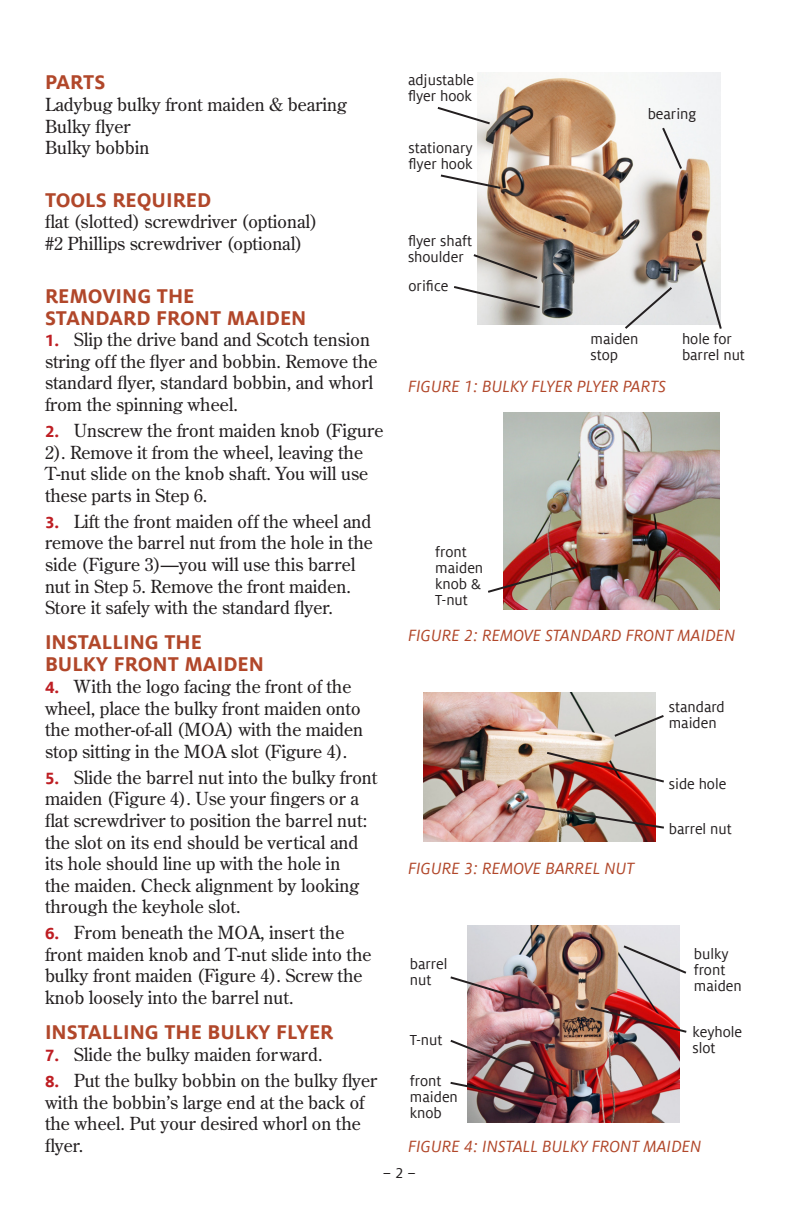
<style>
.page{position:relative;width:792px;height:1224px;background:#fff}
.page>*{position:absolute;margin:0;border:0;box-sizing:border-box;transform-origin:0 0}
.section_header{font:700 22px/22px "Milo Offc";color:#b1472a}
.paragraph_-_tight{font:18px/21.6px "Century Old Style Std";color:#231f20}
.figure_label{font:italic 18px "Milo Offc";color:#b1472a}
.call-out{font:16px/16px "Milo Offc";color:#231f20}
.s1{font-family:"Milo Offc";font-weight:700;color:#be1e23}
</style>
<div class="page">
<img style="left:477px;top:72px;width:243px;height:253px">
<svg style="left:623px;top:285px;width:51px;height:44px;background:#dadbdc"></svg>
<svg style="left:660px;top:126px;width:24px;height:45px"></svg>
<svg style="left:437px;top:105px;width:55px;height:21px"></svg>
<svg style="left:440px;top:173px;width:63px;height:17px"></svg>
<svg style="left:454px;top:253px;width:88px;height:57px"></svg>
<svg style="left:694px;top:241px;width:28px;height:88px;background:#d7d5d2"></svg>
<img style="left:504px;top:412px;width:216px;height:197px">
<img style="left:423px;top:693px;width:233px;height:148px">
<svg style="left:612px;top:713px;width:52px;height:25px"></svg>
<img style="left:545px;top:750px;width:119px;height:34px">
<img style="left:524px;top:804px;width:140px;height:26px">
<img style="left:468px;top:925px;width:211px;height:197px">
<svg style="left:450px;top:975px;width:91px;height:31px"></svg>
<img style="left:450px;top:1038px;width:119px;height:69px">
<svg style="left:621px;top:944px;width:66px;height:31px;background:#d4d3d7"></svg>
<img style="left:588px;top:1005px;width:99px;height:29px">
<svg style="left:488px;top:565px;width:90px;height:29px;background:#ac8a7b"></svg>
<p class="section_header" style="left:45px;top:72px;width:62px">PARTS</p>
<p class="paragraph_-_tight" style="left:45px;top:93px;width:304px">Ladybug bulky front maiden &amp; bearing</p>
<p class="paragraph_-_tight" style="left:45px;top:115px;width:87px">Bulky flyer</p>
<p class="paragraph_-_tight" style="left:45px;top:137px;width:106px">Bulky bobbin</p>
<p class="section_header" style="left:45px;top:189px;width:168px">TOOLS REQUIRED</p>
<p class="paragraph_-_tight" style="left:45px;top:211px;width:274px">flat (slotted) screwdriver (optional)</p>
<p class="paragraph_-_tight" style="left:45px;top:232px;width:259px">#2 Phillips screwdriver (optional)</p>
<p class="section_header" style="left:45px;top:285px;width:263px">REMOVING THE<br>STANDARD FRONT MAIDEN</p>
<p class="paragraph_-_tight" style="left:45px;top:329px;width:334px"><span class="s1">1.</span> Slip the drive band and Scotch tension string off the flyer and bobbin. Remove the standard flyer, standard bobbin, and whorl from the spinning wheel.</p>
<p class="paragraph_-_tight" style="left:45px;top:419px;width:340px"><span class="s1">2.</span> Unscrew the front maiden knob (Figure 2). Remove it from the wheel, leaving the T-nut slide on the knob shaft. You will use these parts in Step 6.</p>
<p class="paragraph_-_tight" style="left:45px;top:510px;width:329px"><span class="s1">3.</span> Lift the front maiden off the wheel and remove the barrel nut from the hole in the side (Figure 3)—you will use this barrel nut in Step 5. Remove the front maiden.<br>Store it safely with the standard flyer.</p>
<p class="section_header" style="left:45px;top:632px;width:221px">INSTALLING THE<br>BULKY FRONT MAIDEN</p>
<p class="paragraph_-_tight" style="left:45px;top:675px;width:320px"><span class="s1">4.</span> With the logo facing the front of the wheel, place the bulky front maiden onto the mother-of-all (MOA) with the maiden stop sitting in the MOA slot (Figure 4).</p>
<p class="paragraph_-_tight" style="left:45px;top:766px;width:334px"><span class="s1">5.</span> Slide the barrel nut into the bulky front maiden (Figure 4). Use your fingers or a flat screwdriver to position the barrel nut: the slot on its end should be vertical and its hole should line up with the hole in<br>the maiden. Check alignment by looking through the keyhole slot.</p>
<p class="paragraph_-_tight" style="left:45px;top:922px;width:328px"><span class="s1">6.</span> From beneath the MOA, insert the front maiden knob and T-nut slide into the bulky front maiden (Figure 4). Screw the knob loosely into the barrel nut.</p>
<p class="section_header" style="left:45px;top:1021px;width:290px">INSTALLING THE BULKY FLYER</p>
<p class="paragraph_-_tight" style="left:45px;top:1043px;width:279px"><span class="s1">7.</span> Slide the bulky maiden forward.</p>
<p class="paragraph_-_tight" style="left:45px;top:1069px;width:334px"><span class="s1">8.</span> Put the bulky bobbin on the bulky flyer with the bobbin’s large end at the back of the wheel. Put your desired whorl on the flyer.</p>
<p class="call-out" style="left:408px;top:72px;width:68px">adjustable</p>
<p class="call-out" style="left:408px;top:88px;width:65px">flyer hook</p>
<p class="call-out" style="left:409px;top:140px;width:66px">stationary</p>
<p class="call-out" style="left:409px;top:156px;width:65px">flyer hook</p>
<p class="call-out" style="left:408px;top:233px;width:66px">flyer shaft shoulder</p>
<p class="call-out" style="left:409px;top:278px;width:41px">orifice</p>
<p class="call-out" style="left:648px;top:107px;width:50px">bearing</p>
<p class="call-out" style="left:591px;top:332px;width:50px">maiden stop</p>
<p class="call-out" style="left:682px;top:332px;width:64px">hole for barrel nut</p>
<p class="figure_label" style="left:408px;top:377px;width:260px">FIGURE 1: BULKY FLYER PLYER PARTS</p>
<p class="call-out" style="left:435px;top:544px;width:50px">front maiden knob &amp;<br>T-nut</p>
<p class="figure_label" style="left:408px;top:626px;width:329px">FIGURE 2: REMOVE STANDARD FRONT MAIDEN</p>
<p class="call-out" style="left:669px;top:699px;width:58px">standard maiden</p>
<p class="figure_label" style="left:408px;top:858px;width:228px">FIGURE 3: REMOVE BARREL NUT</p>
<p class="call-out" style="left:410px;top:956px;width:39px">barrel nut</p>
<p class="call-out" style="left:410px;top:1032px;width:34px">T-nut</p>
<p class="call-out" style="left:410px;top:1073px;width:50px">front maiden knob</p>
<p class="call-out" style="left:669px;top:776px;width:59px">side hole</p>
<p class="call-out" style="left:669px;top:821px;width:64px">barrel nut</p>
<p class="call-out" style="left:694px;top:946px;width:50px">bulky front maiden</p>
<p class="call-out" style="left:692px;top:1024px;width:51px">keyhole slot</p>
<p class="figure_label" style="left:408px;top:1137px;width:295px">FIGURE 4: INSTALL BULKY FRONT MAIDEN</p>
<p class="call-out" style="left:383px;top:1166px;width:34px">– 2 –</p>
</div>
